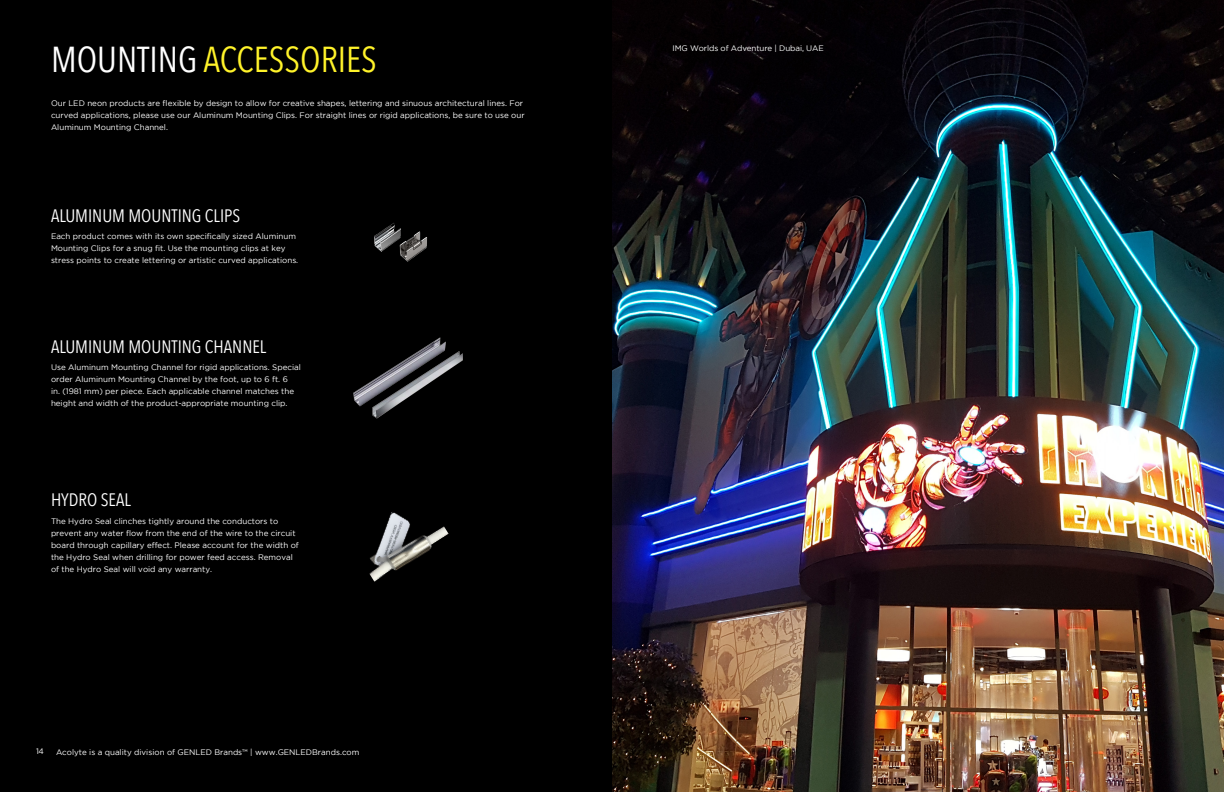
<style>
.page{position:relative;width:1224px;height:792px;background:#000}
.page>*{position:absolute;margin:0;border:0;box-sizing:border-box;transform-origin:0 0}
.t1{font:36px "Avenir Next Condensed";color:#fff32a}
.t2{font:18px "Avenir Next Condensed";color:#fff}
.t3{font:8px/12px "Gotham";color:#fff}
.s1{color:#fff}
</style>
<div class="page">
<img style="left:612px;top:0;width:612px;height:792px">
<img style="left:374px;top:223px;width:27px;height:29px">
<img style="left:387px;top:229px;width:41px;height:33px">
<img style="left:369px;top:512px;width:80px;height:70px">
<img style="left:372px;top:353px;width:91px;height:66px">
<img style="left:353px;top:337px;width:107px;height:73px">
<h1 class="t1" style="left:51px;top:29px;width:327px"><span class="s1">MOUNTING</span> ACCESSORIES</h1>
<p class="t3" style="left:51px;top:97px;width:475px">Our LED neon products are flexible by design to allow for creative shapes, lettering and sinuous architectural lines. For curved applications, please use our Aluminum Mounting Clips. For straight lines or rigid applications, be sure to use our<br>Aluminum Mounting Channel.</p>
<h2 class="t2" style="left:51px;top:200px;width:191px">ALUMINUM MOUNTING CLIPS</h2>
<p class="t3" style="left:51px;top:230px;width:249px">Each product comes with its own specifically sized Aluminum<br>Mounting Clips for a snug fit. Use the mounting clips at key stress points to create lettering or artistic curved applications.</p>
<h2 class="t2" style="left:51px;top:331px;width:217px">ALUMINUM MOUNTING CHANNEL</h2>
<p class="t3" style="left:51px;top:361px;width:251px">Use Aluminum Mounting Channel for rigid applications. Special order Aluminum Mounting Channel by the foot, up to 6 ft. 6<br>in. (1981 mm) per piece. Each applicable channel matches the height and width of the product-appropriate mounting clip.</p>
<h2 class="t2" style="left:51px;top:485px;width:81px">HYDRO SEAL</h2>
<p class="t3" style="left:51px;top:515px;width:249px">The Hydro Seal clinches tightly around the conductors to prevent any water flow from the end of the wire to the circuit board through capillary effect. Please account for the width of the Hydro Seal when drilling for power feed access. Removal of the Hydro Seal will void any warranty.</p>
<p class="t3" style="left:36px;top:745px;width:10px">14</p>
<p class="t3" style="left:56px;top:746px;width:305px">Acolyte is a quality division of GENLED Brands™ | www.GENLEDBrands.com</p>
<p class="t3" style="left:672px;top:42px;width:153px">IMG Worlds of Adventure | Dubai, UAE</p>
</div>
